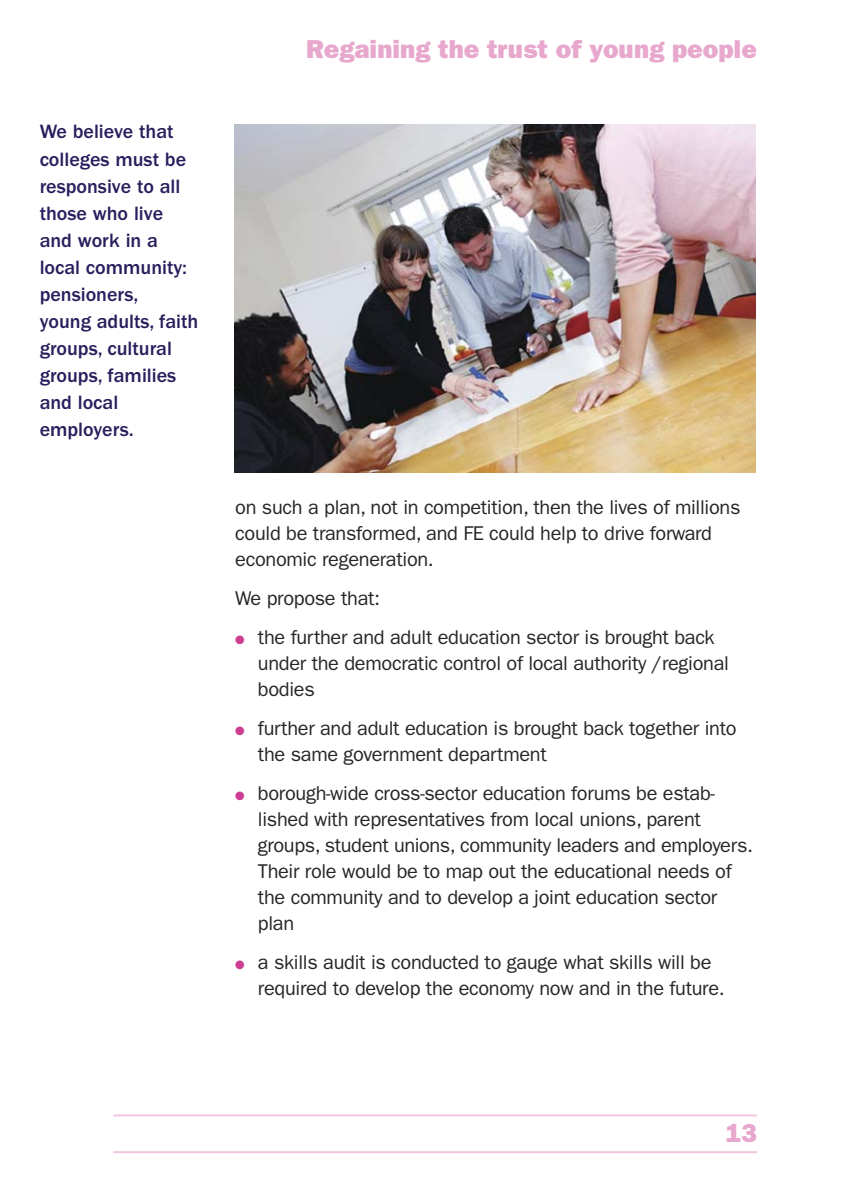
<style>
.page{position:relative;width:842px;height:1191px;background:#fff}
.page>*{position:absolute;margin:0;border:0;box-sizing:border-box;transform-origin:0 0}
.t1{font:800 26px "Franklin Gothic";color:#e8a8ce}
.t2{font:20px/26px "Franklin Gothic";letter-spacing:-.015em;color:#272627}
.t3{font:500 20px/27px "Franklin Gothic";color:#2b1e5d}
.s1{color:#cd3e93}
</style>
<div class="page">
<hr style="left:113px;top:1114px;width:644px;height:2px;background:#f0c5df">
<hr style="left:113px;top:1151px;width:644px;height:2px;background:#f0c5df">
<img style="left:234px;top:125px;width:522px;height:347px">
<p class="t3" style="left:40px;top:120px;width:160px">We believe that colleges must be responsive to all those who live and work in a local community: pensioners,<br>young adults, faith groups, cultural groups, families and local employers.</p>
<h1 class="t1" style="left:306px;top:40px;width:452px">Regaining the trust of young people</h1>
<p class="t2" style="left:235px;top:496px;width:507px">on such a plan, not in competition, then the lives of millions could be transformed, and FE could help to drive forward economic regeneration.</p>
<p class="t2" style="left:235px;top:587px;width:146px">We propose that:</p>
<p class="t2" style="left:258px;top:626px;width:472px;text-indent:-23px"><span class="s1">●</span> the further and adult education sector is brought back under the democratic control of local authority /regional bodies</p>
<p class="t2" style="left:258px;top:717px;width:480px;text-indent:-23px"><span class="s1">●</span> further and adult education is brought back together into the same government department</p>
<p class="t2" style="left:258px;top:782px;width:496px;text-indent:-23px"><span class="s1">●</span> borough-wide cross-sector education forums be estab&shy;lished with representatives from local unions, parent groups, student unions, community leaders and employers.<br>Their role would be to map out the educational needs of the community and to develop a joint education sector plan</p>
<p class="t2" style="left:258px;top:951px;width:468px;text-indent:-23px"><span class="s1">●</span> a skills audit is conducted to gauge what skills will be required to develop the economy now and in the future.</p>
<h1 class="t1" style="left:726px;top:1124px;width:33px">13</h1>
</div>
